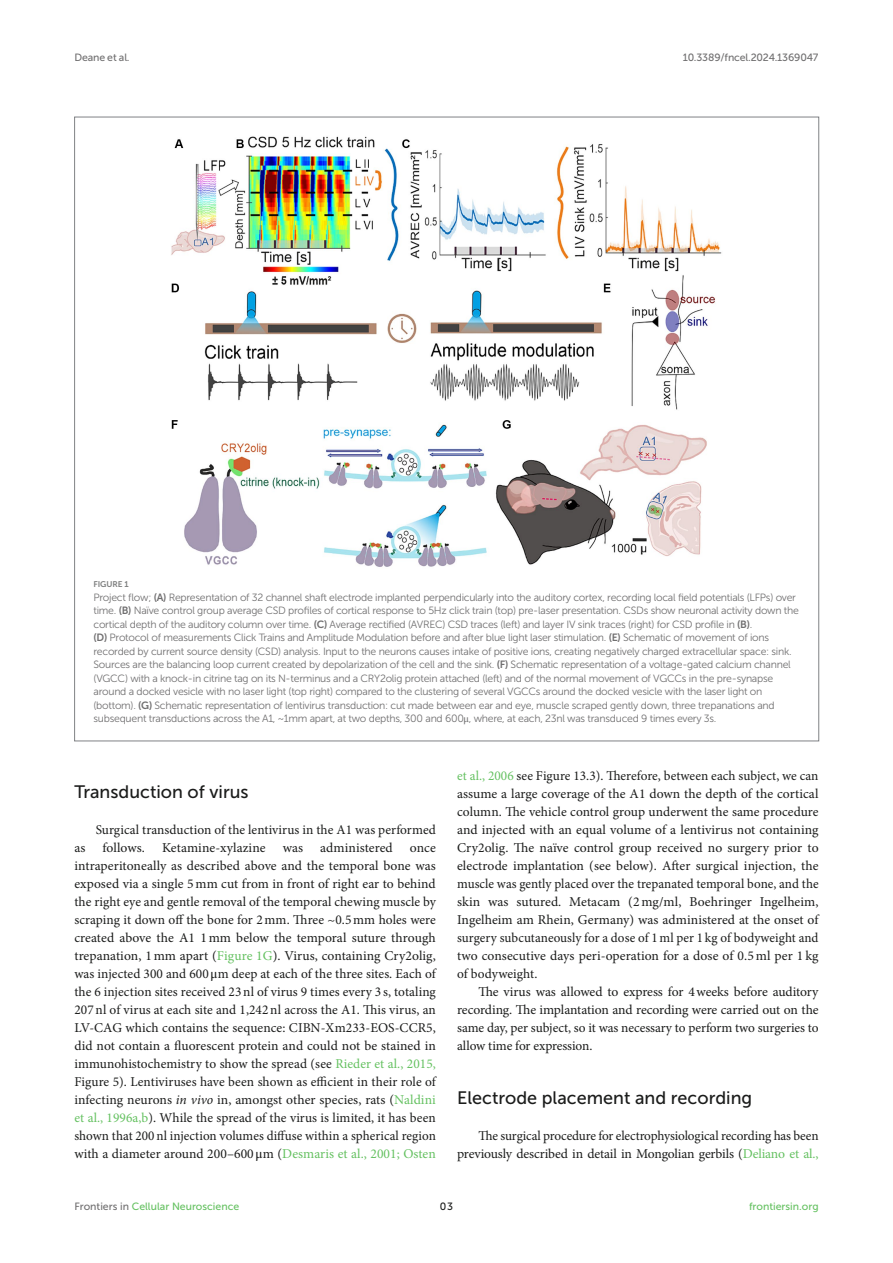
<style>
.page{position:relative;width:893px;height:1263px;background:#fff}
.page>*{position:absolute;margin:0;border:0;box-sizing:border-box;transform-origin:0 0}
.HEAD_2{font:18px "Museo Sans 500";color:#1b1c1b}
.TEXT_FLUSH{font:13.5px/18px "Minion Pro";color:#1b1c1b;text-align:justify}
.TEXT{font:13.5px/18px "Minion Pro";letter-spacing:-.005em;color:#1b1c1b;text-align:justify}
.FIG_LEG{font:10.5px/13.5px "Museo Sans 300";letter-spacing:-.025em;color:#706f70}
.t1{font:10.5px "Museo Sans 500";color:#65c161}
.t2{font:10.5px "Museo Sans 500";letter-spacing:-.015em;color:#706f70}
.t3{font:10.5px "Museo Sans 500";color:#1b1c1b}
.FIG_HD{font:8.25px "Museo Sans 700";letter-spacing:-.01em;color:#7e7f7f}
.s1{font-family:"Museo Sans 700"}
.s2{font-family:"STIX General"}
.s3{color:#65c161}
.s4{font-style:italic}
.s5{color:#706f70}
</style>
<div class="page">
<img style="left:171px;top:136px;width:551px;height:431px">
<p class="t2" style="left:74px;top:51px;width:57px">Deane et al.</p>
<p class="t2" style="left:683px;top:51px;width:137px">10.3389/fncel.2024.1369047</p>
<p class="FIG_HD" style="left:94px;top:579px;width:37px">FIGURE 1</p>
<p class="FIG_LEG" style="left:94px;top:590px;width:707px">Project flow; <span class="s1">(A)</span> Representation of 32 channel shaft electrode implanted perpendicularly into the auditory cortex, recording local field potentials (LFPs) over time. <span class="s1">(B)</span> Naïve control group average CSD profiles of cortical response to 5 Hz click train (top) pre-laser presentation. CSDs show neuronal activity down the cortical depth of the auditory column over time. <span class="s1">(C)</span> Average rectified (AVREC) CSD traces (left) and layer IV sink traces (right) for CSD profile in <span class="s1">(B)</span>.<br><span class="s1">(D)</span> Protocol of measurements Click Trains and Amplitude Modulation before and after blue light laser stimulation. <span class="s1">(E)</span> Schematic of movement of ions recorded by current source density (CSD) analysis. Input to the neurons causes intake of positive ions, creating negatively charged extracellular space: sink.<br>Sources are the balancing loop current created by depolarization of the cell and the sink. <span class="s1">(F)</span> Schematic representation of a voltage-gated calcium channel (VGCC) with a knock-in citrine tag on its N-terminus and a CRY2olig protein attached (left) and of the normal movement of VGCCs in the pre-synapse around a docked vesicle with no laser light (top right) compared to the clustering of several VGCCs around the docked vesicle with the laser light on (bottom). <span class="s1">(G)</span> Schematic representation of lentivirus transduction: cut made between ear and eye, muscle scraped gently down, three trepanations and subsequent transductions across the A1, ~1 mm apart, at two depths, 300 and 600 <span class="s2">μ</span>, where, at each, 23 nl was transduced 9 times every 3 s.</p>
<p class="HEAD_2" style="left:74px;top:782px;width:176px">Transduction of virus</p>
<p class="TEXT_FLUSH" style="left:96px;top:821px;width:342px">Surgical transduction of the lentivirus in the A1 was performed</p>
<p class="TEXT_FLUSH" style="left:74px;top:839px;width:13px">as</p>
<p class="TEXT_FLUSH" style="left:103px;top:839px;width:44px">follows.</p>
<p class="TEXT_FLUSH" style="left:162px;top:839px;width:105px">Ketamine-xylazine</p>
<p class="TEXT_FLUSH" style="left:283px;top:839px;width:22px">was</p>
<p class="TEXT_FLUSH" style="left:320px;top:839px;width:74px">administered</p>
<p class="TEXT_FLUSH" style="left:74px;top:839px;width:363px;text-indent:335px">once intraperitoneally as described above and the temporal bone was exposed via a single 5mm cut from in front of right ear to behind the right eye and gentle removal of the temporal chewing muscle by scraping it down off the bone for 2mm. Three ~0.5mm holes were created above the A1 1mm below the temporal suture through trepanation, 1mm apart (<span class="s3">Figure 1G</span>). Virus, containing Cry2olig, was injected 300 and 600 <span class="s2">μ</span>m deep at each of the three sites. Each of the 6 injection sites received 23 nl of virus 9 times every 3 s, totaling 207nl of virus at each site and 1,242nl across the A1. This virus, an LV-CAG which contains the sequence: CIBN-Xm233-EOS-CCR5, did not contain a fluorescent protein and could not be stained in immunohistochemistry to show the spread (see <span class="s3">Rieder et al., 2015, </span>Figure 5). Lentiviruses have been shown as efficient in their role of infecting neurons <span class="s4">in vivo</span> in, amongst other species, rats (<span class="s3">Naldini et al., 1996a,b</span>). While the spread of the virus is limited, it has been shown that 200nl injection volumes diffuse within a spherical region with a diameter around 200–600 <span class="s2">μ</span>m (<span class="s3">Desmaris et al., 2001; Osten</span></p>
<p class="TEXT_FLUSH" style="left:457px;top:767px;width:363px"><span class="s3">et al., 2006</span> see Figure 13.3). Therefore, between each subject, we can assume a large coverage of the A1 down the depth of the cortical column. The vehicle control group underwent the same procedure and injected with an equal volume of a lentivirus not containing Cry2olig. The naïve control group received no surgery prior to electrode implantation (see below). After surgical injection, the muscle was gently placed over the trepanated temporal bone, and the skin was sutured. Metacam (2mg/ml, Boehringer Ingelheim, Ingelheim am Rhein, Germany) was administered at the onset of surgery subcutaneously for a dose of 1ml per 1 kg of bodyweight and two consecutive days peri-operation for a dose of 0.5ml per 1 kg of bodyweight.</p>
<p class="TEXT" style="left:457px;top:983px;width:363px;text-indent:21px">The virus was allowed to express for 4weeks before auditory recording. The implantation and recording were carried out on the same day, per subject, so it was necessary to perform two surgeries to allow time for expression.</p>
<p class="HEAD_2" style="left:457px;top:1088px;width:297px">Electrode placement and recording</p>
<p class="TEXT_FLUSH" style="left:457px;top:1127px;width:363px;text-align:right">The surgical procedure for electrophysiological recording has been previously described in detail in Mongolian gerbils (<span class="s3">Deliano et al.,</span></p>
<p class="t1" style="left:74px;top:1200px;width:166px"><span class="s5">Frontiers in</span> Cellular Neuroscience</p>
<p class="t3" style="left:440px;top:1200px;width:15px">03</p>
<p class="t1" style="left:749px;top:1200px;width:71px">frontiersin.org</p>
</div>
